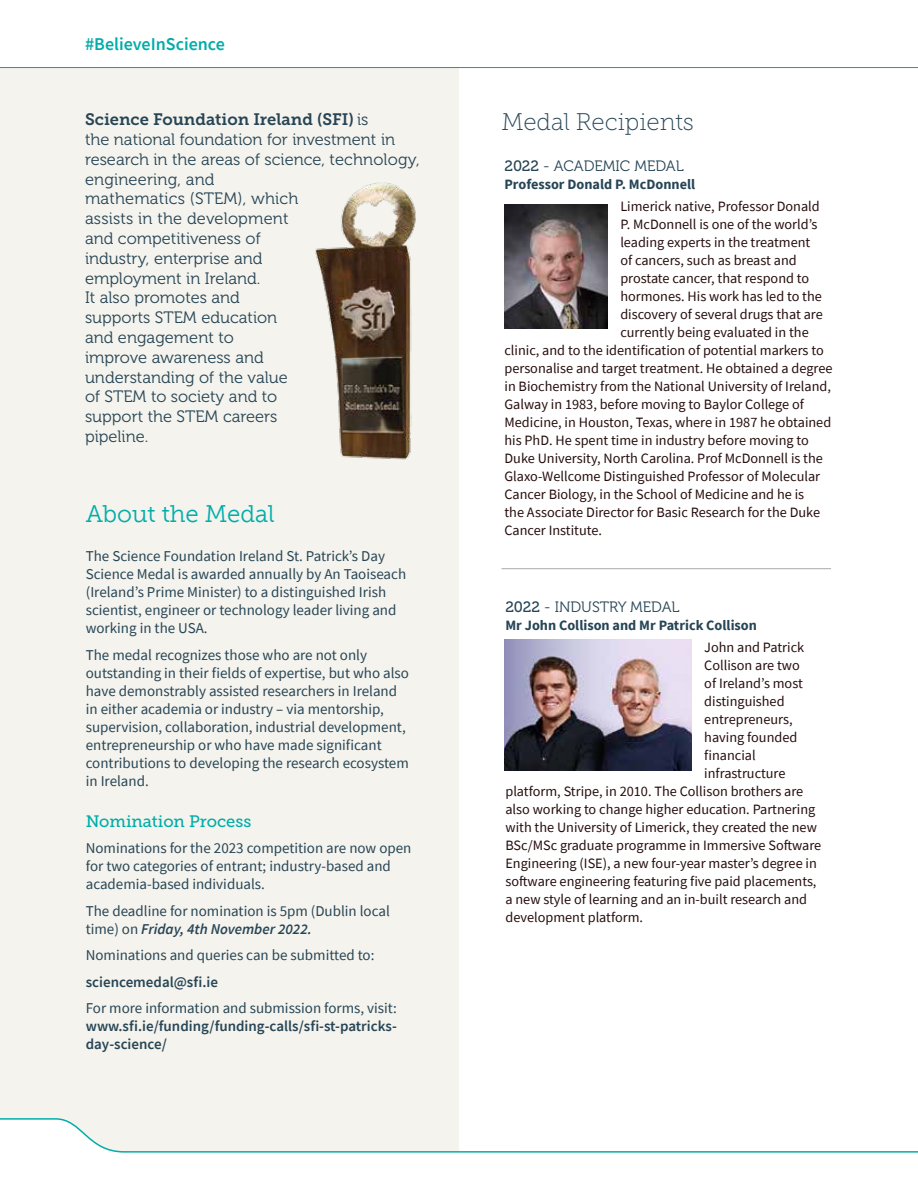
<style>
.page{position:relative;width:918px;height:1188px;background:#fff}
.page>*{position:absolute;margin:0;border:0;box-sizing:border-box;transform-origin:0 0}
.t1{font:24px "Museo Slab 100";color:#274555}
.t2{font:24px "Museo Slab 300";color:#00ada9}
.t3{font:600 18px "Source Sans Pro";color:#00ada9}
.t4{font:16.5px/19.8px "Museo 300";color:#274555}
.t5{font:16.5px "Museo Slab 700";color:#274555}
.t6{font:16.5px "Museo Slab 500";color:#00ada9}
.t7{font:15px/18px "Source Sans Pro";color:#274555}
.t8{font:600 15px/18px "Source Sans Pro";color:#274555}
.t9{font:15px "Museo 300";color:#274555}
.t10{font:14.25px "Source Sans Pro";color:#260d0d}
.t11{font:700 14.25px "Source Sans Pro";color:#274555}
.s1{font-family:"Museo 300"}
.s2{font-family:"Museo 500"}
.s3{font-weight:600;font-style:italic}
</style>
<div class="page">
<div style="left:0;top:68px;width:459px;height:1119px;background:#f4f3ed"></div>
<hr style="left:0;top:67px;width:918px;height:1px;background:#00ada9">
<img style="left:315px;top:182px;width:101px;height:278px">
<hr style="left:502px;top:568px;width:329px;height:1px;background:#a7a9ac">
<svg style="left:0;top:1118px;width:918px;height:69px"></svg>
<img style="left:504px;top:205px;width:104px;height:124px">
<img style="left:504px;top:639px;width:188px;height:132px">
<p class="t3" style="left:85px;top:33px;width:141px">#BelieveInScience</p>
<p class="t5" style="left:85px;top:110px;width:285px">Science Foundation Ireland (SFI) <span class="s1">is</span></p>
<h1 class="t1" style="left:502px;top:109px;width:194px">Medal Recipients</h1>
<p class="t4" style="left:85px;top:130px;width:336px">the national foundation for investment in research in the areas of science, technology, engineering, and<br>mathematics (STEM), which<br>assists in the development<br>and competitiveness of<br>industry, enterprise and<br>employment in Ireland.<br>It also promotes and<br>supports STEM education<br>and engagement to<br>improve awareness and<br>understanding of the value<br>of STEM to society and to<br>support the STEM careers<br>pipeline.</p>
<p class="t9" style="left:504px;top:158px;width:181px"><span class="s2">2022</span> - ACADEMIC MEDAL</p>
<p class="t11" style="left:504px;top:175px;width:192px">Professor Donald P. McDonnell</p>
<p class="t10" style="left:620px;top:197px;width:201px">Limerick native, Professor Donald</p>
<p class="t10" style="left:620px;top:215px;width:199px">P. McDonnell is one of the world’s</p>
<p class="t10" style="left:620px;top:233px;width:192px">leading experts in the treatment</p>
<p class="t10" style="left:620px;top:251px;width:178px">of cancers, such as breast and</p>
<p class="t10" style="left:620px;top:269px;width:190px">prostate cancer, that respond to</p>
<p class="t10" style="left:620px;top:287px;width:203px">hormones. His work has led to the</p>
<p class="t10" style="left:620px;top:305px;width:204px">discovery of several drugs that are</p>
<p class="t10" style="left:620px;top:323px;width:190px">currently being evaluated in the</p>
<p class="t10" style="left:504px;top:341px;width:321px">clinic, and to the identification of potential markers to</p>
<p class="t10" style="left:504px;top:359px;width:330px">personalise and target treatment. He obtained a degree</p>
<p class="t10" style="left:504px;top:377px;width:328px">in Biochemistry from the National University of Ireland,</p>
<p class="t10" style="left:504px;top:395px;width:301px">Galway in 1983, before moving to Baylor College of</p>
<p class="t10" style="left:504px;top:413px;width:328px">Medicine, in Houston, Texas, where in 1987 he obtained</p>
<p class="t10" style="left:504px;top:431px;width:306px">his PhD. He spent time in industry before moving to</p>
<p class="t10" style="left:504px;top:449px;width:320px">Duke University, North Carolina. Prof McDonnell is the</p>
<p class="t10" style="left:504px;top:467px;width:317px">Glaxo-Wellcome Distinguished Professor of Molecular</p>
<p class="t10" style="left:504px;top:485px;width:301px">Cancer Biology, in the School of Medicine and he is</p>
<p class="t10" style="left:504px;top:503px;width:317px">the Associate Director for Basic Research for the Duke</p>
<p class="t10" style="left:504px;top:521px;width:99px">Cancer Institute.</p>
<h1 class="t2" style="left:86px;top:500px;width:190px">About the Medal</h1>
<p class="t7" style="left:86px;top:547px;width:322px">The Science Foundation Ireland St. Patrick’s Day Science Medal is awarded annually by An Taoiseach (Ireland’s Prime Minister) to a distinguished Irish scientist, engineer or technology leader living and working in the USA.</p>
<p class="t7" style="left:86px;top:645px;width:325px">The medal recognizes those who are not only outstanding in their fields of expertise, but who also have demonstrably assisted researchers in Ireland in either academia or industry – via mentorship, supervision, collaboration, industrial development, entrepreneurship or who have made significant contributions to developing the research ecosystem in Ireland.</p>
<p class="t6" style="left:86px;top:812px;width:167px">Nomination Process</p>
<p class="t7" style="left:86px;top:839px;width:327px">Nominations for the 2023 competition are now open for two categories of entrant; industry-based and academia-based individuals.</p>
<p class="t7" style="left:86px;top:902px;width:306px">The deadline for nomination is 5pm (Dublin local time) on <span class="s3">Friday, 4th November 2022.</span></p>
<p class="t7" style="left:86px;top:946px;width:290px">Nominations and queries can be submitted to:</p>
<p class="t8" style="left:86px;top:973px;width:134px">sciencemedal@sfi.ie</p>
<p class="t7" style="left:86px;top:999px;width:313px">For more information and submission forms, visit:</p>
<p class="t8" style="left:86px;top:1017px;width:313px">www.sfi.ie/funding/funding-calls/sfi-st-patricks&shy;day-science/</p>
<p class="t9" style="left:505px;top:598px;width:176px"><span class="s2">2022</span> - INDUSTRY MEDAL</p>
<p class="t11" style="left:505px;top:615px;width:253px">Mr John Collison and Mr Patrick Collison</p>
<p class="t10" style="left:704px;top:638px;width:101px">John and Patrick</p>
<p class="t10" style="left:704px;top:656px;width:97px">Collison are two</p>
<p class="t10" style="left:704px;top:674px;width:100px">of Ireland’s most</p>
<p class="t10" style="left:704px;top:692px;width:82px">distinguished</p>
<p class="t10" style="left:704px;top:710px;width:90px">entrepreneurs,</p>
<p class="t10" style="left:704px;top:728px;width:95px">having founded</p>
<p class="t10" style="left:704px;top:746px;width:53px">financial</p>
<p class="t10" style="left:704px;top:764px;width:83px">infrastructure</p>
<p class="t10" style="left:505px;top:782px;width:299px">platform, Stripe, in 2010. The Collison brothers are</p>
<p class="t10" style="left:505px;top:800px;width:311px">also working to change higher education. Partnering</p>
<p class="t10" style="left:505px;top:818px;width:313px">with the University of Limerick, they created the new</p>
<p class="t10" style="left:505px;top:836px;width:317px">BSc/MSc graduate programme in Immersive Software</p>
<p class="t10" style="left:505px;top:854px;width:313px">Engineering (ISE), a new four-year master’s degree in</p>
<p class="t10" style="left:505px;top:872px;width:313px">software engineering featuring five paid placements,</p>
<p class="t10" style="left:505px;top:890px;width:303px">a new style of learning and an in-built research and</p>
<p class="t10" style="left:505px;top:908px;width:139px">development platform.</p>
</div>
